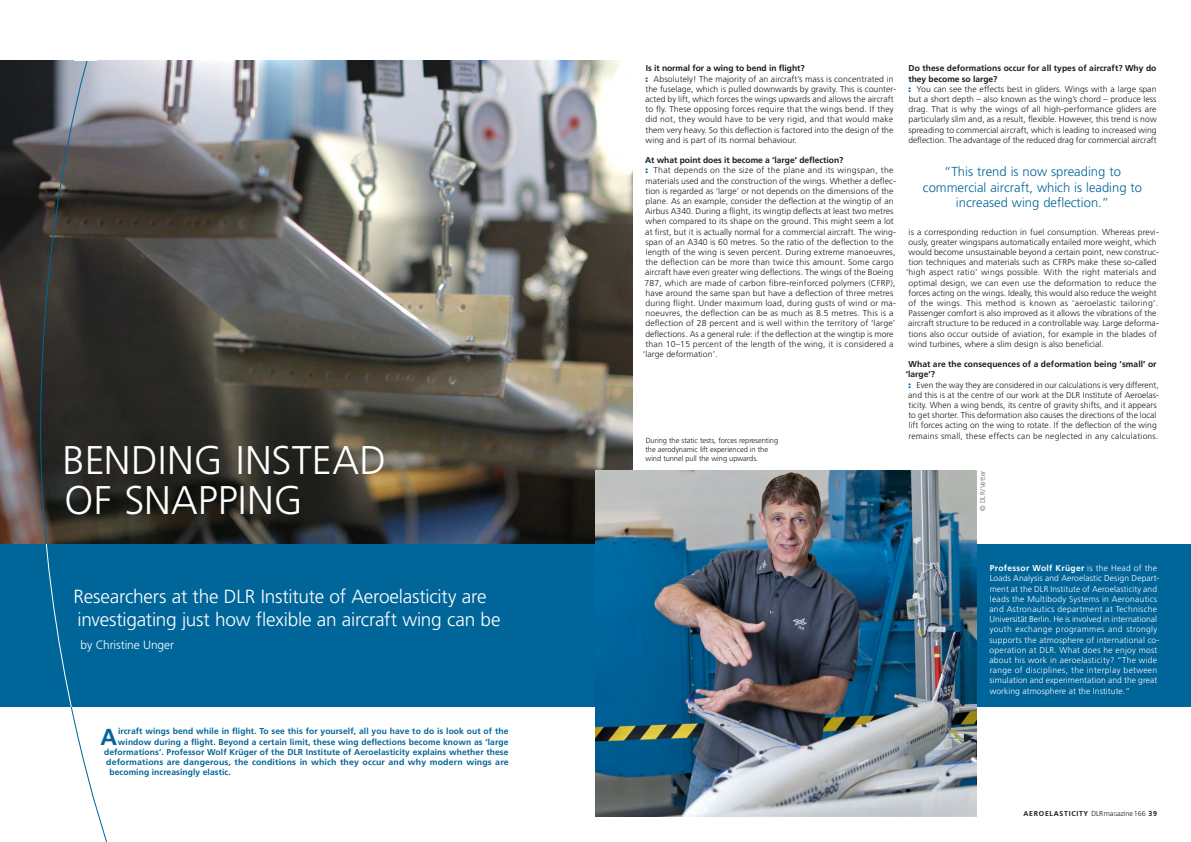
<style>
.page{position:relative;width:1191px;height:842px;background:#fff}
.page>*{position:absolute;margin:0;border:0;box-sizing:border-box;transform-origin:0 0}
.Head_-_40Pt{font:300 40px/40px "Frutiger LT Std";letter-spacing:.005em;color:#fff}
.Intro_Einleser_mit_V{font:700 23.1px "Frutiger LT Std";color:#006599}
.Subline_19_Pt{font:300 19px/23px "Frutiger LT Std";letter-spacing:-.015em;color:#fff}
.Subline_-_15Pt{font:300 13px/15.6px "Frutiger LT Std";color:#006599;text-align:center}
.Subline_Autor{font:300 12px "Frutiger LT Std";letter-spacing:-.01em;color:#fff}
.Fließtext__Blocksatz{font:300 8.5px/10.2px "Frutiger LT Std";letter-spacing:.005em;color:#1a1a18}
.Fließtext__Blocksatz-2{font:300 8.5px/10.2px "Frutiger LT Std";letter-spacing:.02em;color:#fff}
.Intro_Einleser_mit_V-2{font:700 8.5px "Frutiger LT Std";letter-spacing:.01em;color:#006599}
.Fließtext__Blocksatz-3{font:700 8.5px/10.2px "Frutiger LT Std";letter-spacing:.005em;color:#1a1a18}
.Fließtext__Blocksatz-4{font:300 8.5px "Frutiger LT Std";letter-spacing:.025em;color:#1a1a18}
.Fließtext__Blocksatz-5{font:300 8.5px "Frutiger LT Std";letter-spacing:.03em;color:#1a1a18}
.Fließtext__Blocksatz-6{font:300 8.5px "Frutiger LT Std";letter-spacing:.035em;color:#1a1a18}
.BU_-_7_5Pt{font:300 7.5px/9px "Frutiger LT Std";letter-spacing:-.01em;color:#1a1a18}
.t1{font:700 7px "Frutiger LT Std";letter-spacing:.1em;color:#1a1a18}
.Copyright{font:300 7px "Frutiger LT Std";color:#686867}
.s1{font-weight:900;color:#006599}
.s2{font-weight:700}
.s3{font-weight:300;font-size:7.3px}
.s4{font-weight:300;font-size:5.6px}
.s5{font-weight:300;font-size:7.2px}
</style>
<div class="page">
<img style="left:0;top:61px;width:632px;height:483px">
<svg style="left:40px;top:60px;width:71px;height:782px"></svg>
<div style="left:0;top:544px;width:1191px;height:162px;background:#006599"></div>
<svg style="left:45px;top:544px;width:27px;height:162px"></svg>
<div style="left:74px;top:53px;width:23px;height:8px;background:#fff"></div>
<img style="left:595px;top:470px;width:381px;height:347px">
<p class="Head_-_40Pt" style="left:63px;top:441px;width:325px">BENDING INSTEAD<br>OF SNAPPING</p>
<p class="Subline_19_Pt" style="left:74px;top:585px;width:428px">Researchers at the DLR Institute of Aeroelasticity are investigating just how flexible an aircraft wing can be</p>
<p class="Subline_Autor" style="left:81px;top:638px;width:95px">by Christine Unger</p>
<p class="Intro_Einleser_mit_V" style="left:101px;top:723px;width:18px">A</p>
<p class="Intro_Einleser_mit_V-2" style="left:118px;top:726px;width:392px">ircraft wings bend while in flight. To see this for yourself, all you have to do is look out of the</p>
<p class="Intro_Einleser_mit_V-2" style="left:118px;top:737px;width:392px">window during a flight. Beyond a certain limit, these wing deflections become known as ‘large</p>
<p class="Intro_Einleser_mit_V-2" style="left:104px;top:747px;width:406px">deformations’. Professor Wolf Krüger of the DLR Institute of Aeroelasticity explains whether these</p>
<p class="Intro_Einleser_mit_V-2" style="left:106px;top:757px;width:404px">deformations are dangerous, the conditions in which they occur and why modern wings are</p>
<p class="Intro_Einleser_mit_V-2" style="left:109px;top:767px;width:123px">becoming increasingly elastic.</p>
<p class="Fließtext__Blocksatz-3" style="left:645px;top:63px;width:160px">Is it normal for a wing to bend in flight?</p>
<p class="Fließtext__Blocksatz" style="left:645px;top:74px;width:252px"><span class="s1">:</span> Absolutely! The majority of an aircraft’s mass is concentrated in the fuselage, which is pulled downwards by gravity. This is counter&shy;acted by lift, which forces the wings upwards and allows the aircraft to fly. These opposing forces require that the wings bend. If they did not, they would have to be very rigid, and that would make them very heavy. So this deflection is factored into the design of the wing and is part of its normal behaviour.</p>
<p class="Fließtext__Blocksatz-3" style="left:645px;top:155px;width:200px">At what point does it become a ‘large’ deflection?</p>
<p class="Fließtext__Blocksatz-6" style="left:645px;top:166px;width:250px"><span class="s1">:</span> That depends on the size of the plane and its wingspan, the</p>
<p class="Fließtext__Blocksatz" style="left:645px;top:176px;width:252px">materials used and the construction of the wings. Whether a deflec-</p>
<p class="Fließtext__Blocksatz" style="left:645px;top:186px;width:249px">tion is regarded as ‘large’ or not depends on the dimensions of the</p>
<p class="Fließtext__Blocksatz" style="left:645px;top:196px;width:249px">plane. As an example, consider the deflection at the wingtip of an</p>
<p class="Fließtext__Blocksatz" style="left:645px;top:206px;width:250px">Airbus A340. During a flight, its wingtip deflects at least two metres</p>
<p class="Fließtext__Blocksatz" style="left:645px;top:216px;width:250px">when compared to its shape on the ground. This might seem a lot</p>
<p class="Fließtext__Blocksatz" style="left:645px;top:227px;width:252px">at first, but it is actually normal for a commercial aircraft. The wing-</p>
<p class="Fließtext__Blocksatz" style="left:645px;top:237px;width:249px">span of an A340 is 60 metres. So the ratio of the deflection to the</p>
<p class="Fließtext__Blocksatz" style="left:646px;top:247px;width:251px">length of the wing is seven percent. During extreme manoeuvres,</p>
<p class="Fließtext__Blocksatz-4" style="left:645px;top:257px;width:250px">the deflection can be more than twice this amount. Some cargo</p>
<p class="Fließtext__Blocksatz" style="left:645px;top:267px;width:250px">aircraft have even greater wing deflections. The wings of the Boeing</p>
<p class="Fließtext__Blocksatz" style="left:644px;top:278px;width:252px">787, which are made of carbon fibre-reinforced polymers (CFRP),</p>
<p class="Fließtext__Blocksatz" style="left:645px;top:288px;width:249px">have around the same span but have a deflection of three metres</p>
<p class="Fließtext__Blocksatz" style="left:645px;top:298px;width:252px">during flight. Under maximum load, during gusts of wind or ma-</p>
<p class="Fließtext__Blocksatz-4" style="left:645px;top:308px;width:249px">noeuvres, the deflection can be as much as 8.5 metres. This is a</p>
<p class="Fließtext__Blocksatz" style="left:645px;top:318px;width:251px">deflection of 28 percent and is well within the territory of ‘large’</p>
<p class="Fließtext__Blocksatz" style="left:645px;top:329px;width:250px">deflections. As a general rule: if the deflection at the wingtip is more</p>
<p class="Fließtext__Blocksatz-4" style="left:645px;top:339px;width:249px">than 10–15 percent of the length of the wing, it is considered a</p>
<p class="Fließtext__Blocksatz" style="left:643px;top:349px;width:76px">‘large deformation’.</p>
<p class="BU_-_7_5Pt" style="left:645px;top:436px;width:134px">During the static tests, forces representing the aerodynamic lift experienced in the wind tunnel pull the wing upwards.</p>
<p class="Fließtext__Blocksatz-3" style="left:908px;top:63px;width:249px">Do these deformations occur for all types of aircraft? Why do they become so large?</p>
<p class="Fließtext__Blocksatz" style="left:908px;top:84px;width:250px;text-align:justify"><span class="s1">:</span> You can see the effects best in gliders. Wings with a large span but a short depth – also known as the wing’s chord – produce less drag. That is why the wings of all high-performance gliders are particularly slim and, as a result, flexible. However, this trend is now spreading to commercial aircraft, which is leading to increased wing deflection. The advantage of the reduced drag for commercial aircraft</p>
<p class="Subline_-_15Pt" style="left:923px;top:164px;width:221px">“This trend is now spreading to commercial aircraft, which is leading to increased wing deflection.”</p>
<p class="Fließtext__Blocksatz" style="left:908px;top:227px;width:252px">is a corresponding reduction in fuel consumption. Whereas previ-</p>
<p class="Fließtext__Blocksatz" style="left:908px;top:237px;width:250px">ously, greater wingspans automatically entailed more weight, which</p>
<p class="Fließtext__Blocksatz" style="left:908px;top:247px;width:252px">would become unsustainable beyond a certain point, new construc-</p>
<p class="Fließtext__Blocksatz" style="left:908px;top:257px;width:249px">tion techniques and materials such as CFRPs make these so-called</p>
<p class="Fließtext__Blocksatz" style="left:906px;top:267px;width:252px">‘high aspect ratio’ wings possible. With the right materials and</p>
<p class="Fließtext__Blocksatz" style="left:908px;top:278px;width:250px">optimal design, we can even use the deformation to reduce the</p>
<p class="Fließtext__Blocksatz" style="left:908px;top:288px;width:250px">forces acting on the wings. Ideally, this would also reduce the weight</p>
<p class="Fließtext__Blocksatz-5" style="left:908px;top:298px;width:251px">of the wings. This method is known as ‘aeroelastic tailoring’.</p>
<p class="Fließtext__Blocksatz" style="left:908px;top:308px;width:249px">Passenger comfort is also improved as it allows the vibrations of the</p>
<p class="Fließtext__Blocksatz" style="left:908px;top:318px;width:252px">aircraft structure to be reduced in a controllable way. Large deforma-</p>
<p class="Fließtext__Blocksatz" style="left:908px;top:329px;width:250px">tions also occur outside of aviation, for example in the blades of</p>
<p class="Fließtext__Blocksatz" style="left:908px;top:339px;width:197px">wind turbines, where a slim design is also beneficial.</p>
<p class="Fließtext__Blocksatz-3" style="left:905px;top:359px;width:252px;text-indent:3px">What are the consequences of a deformation being ‘small’ or ‘large’?</p>
<p class="Fließtext__Blocksatz" style="left:908px;top:380px;width:252px"><span class="s1">:</span> Even the way they are considered in our calculations is very different, and this is at the centre of our work at the DLR Institute of Aeroelas&shy;ticity. When a wing bends, its centre of gravity shifts, and it appears to get shorter. This deformation also causes the directions of the local lift forces acting on the wing to rotate. If the deflection of the wing remains small, these effects can be neglected in any calculations.</p>
<p class="Copyright" style="left:978px;top:511px;width:42px;rotate:-90deg">© DLR/Vetter</p>
<p class="Fließtext__Blocksatz-2" style="left:989px;top:563px;width:171px"><span class="s2">Professor Wolf Krüger</span> is the Head of the Loads Analysis and Aeroelastic Design Depart&shy;ment at the DLR Institute of Aeroelasticity and leads the Multibody Systems in Aeronautics and Astronautics department at Technische Universität Berlin. He is involved in international youth exchange programmes and strongly supports the atmosphere of international co&shy;operation at DLR. What does he enjoy most about his work in aeroelasticity? “The wide range of disciplines, the interplay between simulation and experimentation and the great working atmosphere at the Institute.”</p>
<p class="t1" style="left:1023px;top:809px;width:135px">AEROELASTICITY <span class="s3">DLRma</span><span class="s4">G</span><span class="s3">azine</span><span class="s5">166</span> 39</p>
</div>
